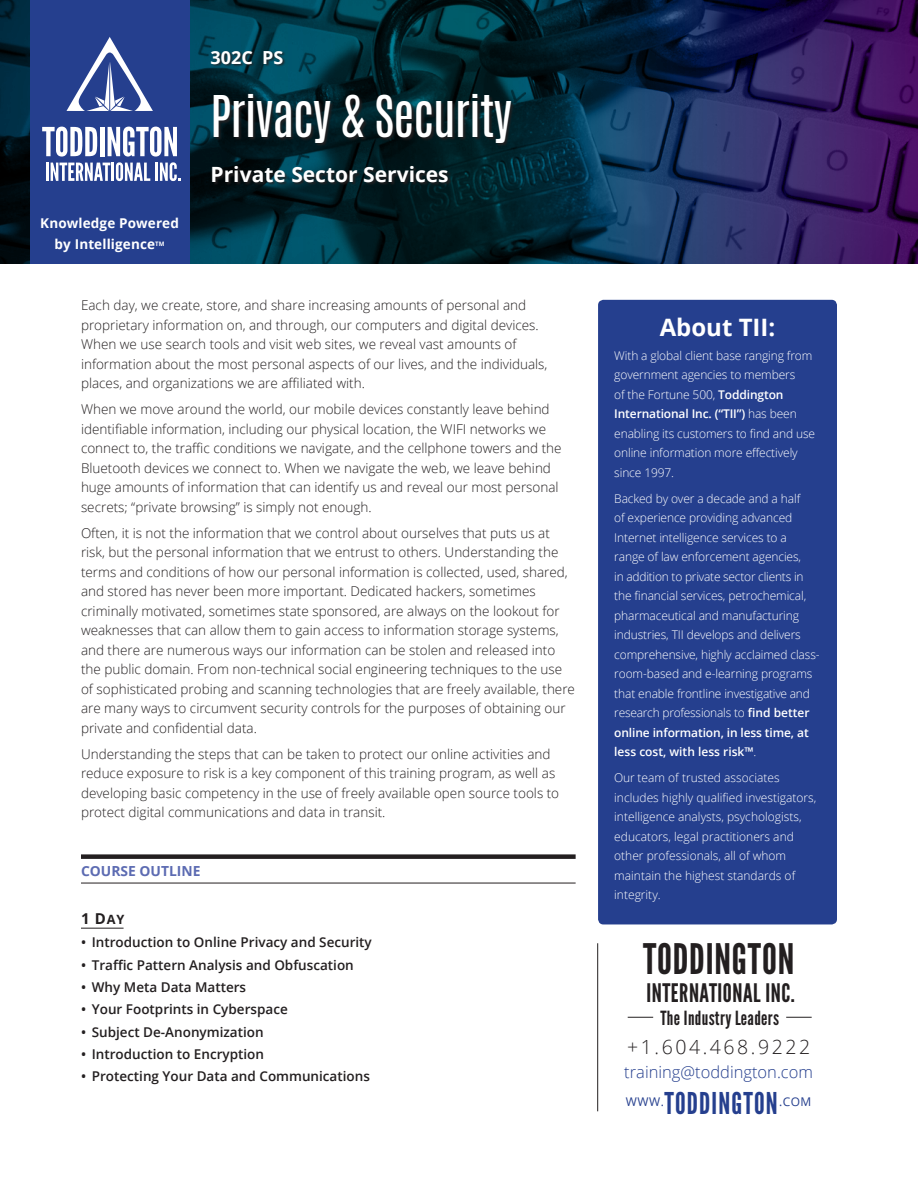
<style>
.page{position:relative;width:918px;height:1188px;background:#fff}
.page>*{position:absolute;margin:0;border:0;box-sizing:border-box;transform-origin:0 0}
.Head{font:48px "Antonio";letter-spacing:-.02em;color:#fff}
.t1{font:42px "League Gothic";letter-spacing:.02em;color:#231f20}
.t2{font:30px "League Gothic";letter-spacing:.04em;color:#253f8e}
.t3{font:25.5px "League Gothic";letter-spacing:.02em;color:#231f20}
.Subhead_2{font:700 24px "Open Sans";color:#fff}
.Subhead_0{font:700 21px "Open Sans";color:#fff}
.t4{font:19.5px "League Gothic";letter-spacing:.02em;color:#231f20}
.t5{font:300 19.5px "Open Sans";letter-spacing:.13em;color:#231f20}
.Head-2{font:700 18px "Open Sans";color:#fff}
.t6{font:300 16.5px "Open Sans";color:#253f8e}
.Subhead_1{font:15px "Open Sans Bold SC850";color:#231f20}
.Subhead_3{font:700 13.8px "Open Sans";color:#5c6bb2}
.Body{font:300 13.5px/19.5px "Open Sans";color:#231f20}
.Bullet_1st_level{font:600 13.5px "Open Sans";color:#231f20}
.Head-3{font:700 13.5px/21px "Open Sans";letter-spacing:.01em;color:#fff;text-align:center}
.Body-2{font:300 12px/19.5px "Open Sans";letter-spacing:-.01em;color:#fff}
.t7{font:12px "Open Sans";letter-spacing:.04em;color:#253f8e}
.s1{font-size:12.75px}
.s2{font-weight:600}
</style>
<div class="page">
<svg style="left:0;top:0;width:918px;height:264px;background:#15284b"></svg>
<div style="left:212px;top:51px;width:303px;height:135px;background:#231f20;opacity:.85"></div>
<hr style="left:81px;top:928px;width:43px;height:1px;background:#231f20">
<div style="left:81px;top:854px;width:495px;height:5px;background:#231f20"></div>
<hr style="left:81px;top:883px;width:495px;height:1px;background:#231f20">
<div style="left:30px;top:0;width:159px;height:264px;background:#253f8e"></div>
<hr style="left:597px;top:943px;width:1px;height:168px;background:#231f20">
<svg style="left:66px;top:37px;width:87px;height:74px"></svg>
<svg style="left:42px;top:127px;width:139px;height:54px"></svg>
<svg style="left:628px;top:1017px;width:25px;height:1px"></svg>
<svg style="left:786px;top:1017px;width:26px;height:1px"></svg>
<div style="left:598px;top:300px;width:239px;height:624px;background:#253f8e;border-radius:5px"></div>
<p class="Head-3" style="left:40px;top:213px;width:140px">Knowledge Powered by Intelligence<sup>TM</sup></p>
<p class="Head-2" style="left:211px;top:45px;width:74px">302C PS</p>
<p class="Head" style="left:211px;top:81px;width:303px">Privacy &amp; Security</p>
<p class="Subhead_0" style="left:211px;top:159px;width:240px">Private Sector Services</p>
<p class="Body" style="left:81px;top:295px;width:468px">Each day, we create, store, and share increasing amounts of personal and proprietary information on, and through, our computers and digital devices.<br>When we use search tools and visit web sites, we reveal vast amounts of information about the most personal aspects of our lives, and the individuals, places, and organizations we are affiliated with.</p>
<p class="Body" style="left:81px;top:399px;width:482px">When we move around the world, our mobile devices constantly leave behind identifiable information, including our physical location, the WIFI networks we connect to, the traffic conditions we navigate, and the cellphone towers and the Bluetooth devices we connect to. When we navigate the web, we leave behind huge amounts of information that can identify us and reveal our most personal secrets; “private browsing” is simply not enough.</p>
<p class="Body" style="left:81px;top:523px;width:496px">Often, it is not the information that we control about ourselves that puts us at risk, but the personal information that we entrust to others. Understanding the terms and conditions of how our personal information is collected, used, shared, and stored has never been more important. Dedicated hackers, sometimes criminally motivated, sometimes state sponsored, are always on the lookout for weaknesses that can allow them to gain access to information storage systems, and there are numerous ways our information can be stolen and released into the public domain. From non-technical social engineering techniques to the use of sophisticated probing and scanning technologies that are freely available, there are many ways to circumvent security controls for the purposes of obtaining our private and confidential data.</p>
<p class="Body" style="left:81px;top:744px;width:480px">Understanding the steps that can be taken to protect our online activities and reduce exposure to risk is a key component of this training program, as well as developing basic competency in the use of freely available open source tools to protect digital communications and data in transit.</p>
<p class="Subhead_3" style="left:81px;top:861px;width:121px">COURSE OUTLINE</p>
<p class="Subhead_1" style="left:81px;top:908px;width:45px">1 D<span class="s1">ay</span></p>
<p class="Bullet_1st_level" style="left:81px;top:933px;width:292px">• Introduction to Online Privacy and Security</p>
<p class="Bullet_1st_level" style="left:81px;top:956px;width:274px">• Traffic Pattern Analysis and Obfuscation</p>
<p class="Bullet_1st_level" style="left:81px;top:978px;width:167px">• Why Meta Data Matters</p>
<p class="Bullet_1st_level" style="left:81px;top:1000px;width:208px">• Your Footprints in Cyberspace</p>
<p class="Bullet_1st_level" style="left:81px;top:1023px;width:184px">• Subject De-Anonymization</p>
<p class="Bullet_1st_level" style="left:81px;top:1045px;width:185px">• Introduction to Encryption</p>
<p class="Bullet_1st_level" style="left:81px;top:1067px;width:290px">• Protecting Your Data and Communications</p>
<p class="Subhead_2" style="left:660px;top:310px;width:117px">About TII:</p>
<p class="Body-2" style="left:614px;top:345px;width:202px">With a global client base ranging from government agencies to members<br>of the Fortune 500, <span class="s2">Toddington<br>International Inc. (“TII”)</span> has been enabling its customers to find and use online information more effectively since 1997.</p>
<p class="Body-2" style="left:614px;top:488px;width:207px">Backed by over a decade and a half<br>of experience providing advanced Internet intelligence services to a range of law enforcement agencies,<br>in addition to private sector clients in the financial services, petrochemical, pharmaceutical and manufacturing industries, TII develops and delivers comprehensive, highly acclaimed class&shy;room-based and e-learning programs that enable frontline investigative and research professionals to <span class="s2">find better online information, in less time, at less cost, with less risk™</span>.</p>
<p class="Body-2" style="left:614px;top:768px;width:204px">Our team of trusted associates includes highly qualified investigators, intelligence analysts, psychologists, educators, legal practitioners and other professionals, all of whom maintain the highest standards of integrity.</p>
<p class="t1" style="left:643px;top:935px;width:153px">TODDINGTON</p>
<p class="t3" style="left:646px;top:978px;width:150px">INTERNATIONAL INC.</p>
<p class="t4" style="left:660px;top:1007px;width:120px">The Industry Leaders</p>
<p class="t5" style="left:627px;top:1034px;width:185px">+1.604.468.9222</p>
<p class="t6" style="left:624px;top:1061px;width:190px">training@toddington.com</p>
<p class="t7" style="left:626px;top:1094px;width:39px">WWW.</p>
<p class="t2" style="left:664px;top:1086px;width:115px">TODDINGTON</p>
<p class="t7" style="left:779px;top:1094px;width:34px">.COM</p>
</div>
